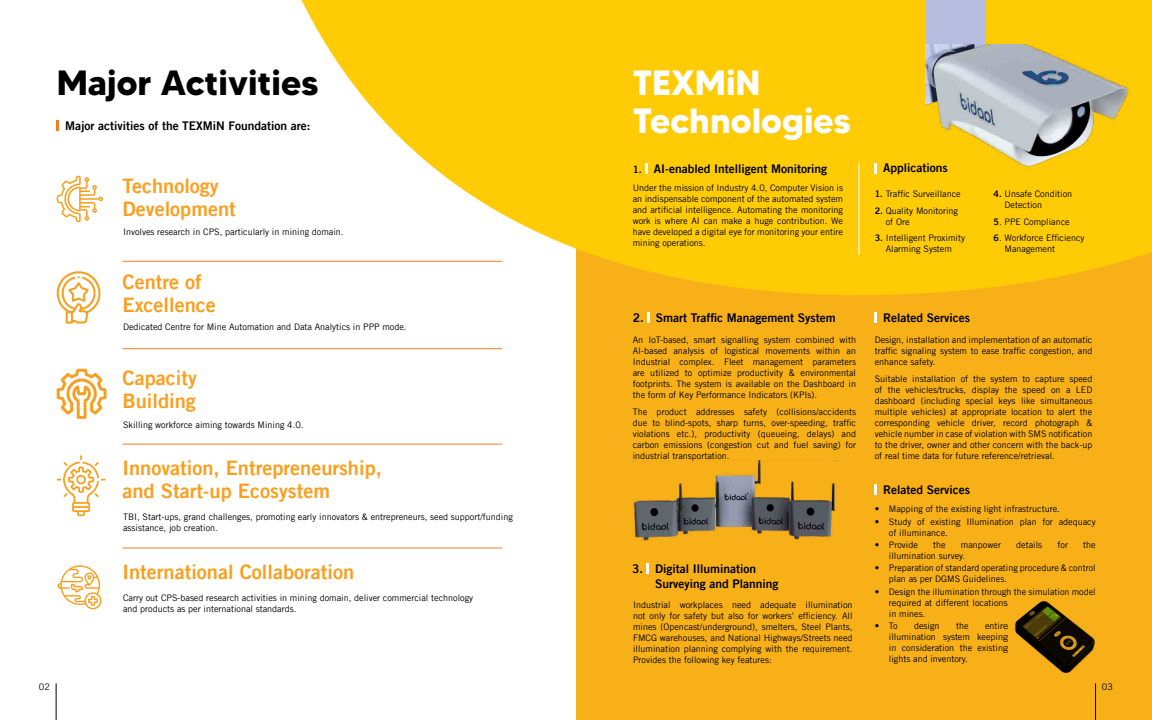
<style>
.page{position:relative;width:1152px;height:720px;background:#fff}
.page>*{position:absolute;margin:0;border:0;box-sizing:border-box;transform-origin:0 0}
.t1{font:700 35px/38px "MADETOMMY";color:#fff}
.t2{font:700 35px "MADETOMMY";color:#000}
.t3{font:20px/23px "Trade Gothic LT Bold Two";color:#f99f20}
.t4{font:12px/14.4px "Trade Gothic LT Bold Two";color:#000}
.t5{font:9px/11px "Trade Gothic LT";color:#000}
.s1{font-size:10px}
.s2{font-family:"Trade Gothic LT Bold Two"}
</style>
<div class="page">
<div style="left:576px;top:0;width:576px;height:720px;background:#f8b019"></div>
<svg style="left:228px;top:0;width:924px;height:295px;fill:#ffcb05"></svg>
<div style="left:926px;top:0;width:60px;height:93px;background:#b6bdde"></div>
<svg style="left:57px;top:120px;width:2px;height:11px"></svg>
<hr style="left:122px;top:261px;width:380px;height:1px;background:#f57e23">
<hr style="left:122px;top:348px;width:380px;height:1px;background:#f57e23">
<hr style="left:122px;top:444px;width:380px;height:1px;background:#f57e23">
<hr style="left:122px;top:548px;width:380px;height:1px;background:#f57e23">
<svg style="left:57px;top:176px;width:46px;height:46px"></svg>
<svg style="left:57px;top:271px;width:44px;height:53px"></svg>
<svg style="left:57px;top:369px;width:50px;height:50px"></svg>
<svg style="left:57px;top:455px;width:48px;height:61px"></svg>
<svg style="left:57px;top:565px;width:45px;height:45px"></svg>
<svg style="left:645px;top:163px;width:3px;height:11px"></svg>
<svg style="left:647px;top:312px;width:3px;height:11px"></svg>
<svg style="left:646px;top:564px;width:3px;height:10px"></svg>
<svg style="left:875px;top:484px;width:2px;height:10px"></svg>
<svg style="left:875px;top:312px;width:2px;height:11px"></svg>
<svg style="left:875px;top:163px;width:2px;height:11px"></svg>
<img style="left:926px;top:45px;width:209px;height:127px">
<img style="left:633px;top:460px;width:206px;height:81px">
<hr style="left:859px;top:163px;width:1px;height:92px;background:#fff">
<img style="left:1015px;top:601px;width:80px;height:72px">
<hr style="left:56px;top:683px;width:1px;height:37px;background:#000">
<hr style="left:1095px;top:683px;width:1px;height:37px;background:#000">
<h1 class="t2" style="left:57px;top:61px;width:263px">Major Activities</h1>
<h3 class="t4" style="left:65px;top:119px;width:247px">Major activities of the TEXMiN Foundation are:</h3>
<h2 class="t3" style="left:122px;top:174px;width:115px">Technology<br>Development</h2>
<p class="t5" style="left:123px;top:226px;width:222px">Involves research in CPS, particularly in mining domain.</p>
<h2 class="t3" style="left:122px;top:270px;width:95px">Centre of<br>Excellence</h2>
<p class="t5" style="left:123px;top:321px;width:285px">Dedicated Centre for Mine Automation and Data Analytics in PPP mode.</p>
<h2 class="t3" style="left:122px;top:366px;width:76px">Capacity<br>Building</h2>
<p class="t5" style="left:123px;top:419px;width:182px">Skilling workforce aiming towards Mining 4.0.</p>
<h2 class="t3" style="left:122px;top:456px;width:261px">Innovation, Entrepreneurship, and Start-up Ecosystem</h2>
<p class="t5" style="left:123px;top:511px;width:391px">TBI, Start-ups, grand challenges, promoting early innovators &amp; entrepreneurs, seed support/funding assistance, job creation.</p>
<h2 class="t3" style="left:122px;top:560px;width:233px">International Collaboration</h2>
<p class="t5" style="left:123px;top:592px;width:352px">Carry out CPS-based research activities in mining domain, deliver commercial technology and products as per international standards.</p>
<h1 class="t1" style="left:633px;top:64px;width:220px">TEXMiN<br>Technologies</h1>
<h3 class="t4" style="left:633px;top:161px;width:196px"><span class="s1">1.</span> AI-enabled Intelligent Monitoring</h3>
<p class="t5" style="left:633px;top:182px;width:212px;text-align:justify">Under the mission of Industry 4.0, Computer Vision is an indispensable component of the automated system and artificial intelligence. Automating the monitoring work is where AI can make a huge contribution. We have developed a digital eye for monitoring your entire mining operations.</p>
<h3 class="t4" style="left:883px;top:161px;width:66px">Applications</h3>
<p class="t5" style="left:875px;top:188px;width:87px"><span class="s2">1.</span> Traffic Surveillance</p>
<p class="t5" style="left:886px;top:205px;width:74px;text-indent:-11px"><span class="s2">2.</span> Quality Monitoring of Ore</p>
<p class="t5" style="left:875px;top:232px;width:92px;text-align:center"><span class="s2">3.</span> Intelligent Proximity<br>Alarming System</p>
<p class="t5" style="left:1005px;top:188px;width:69px;text-indent:-11px"><span class="s2">4.</span> Unsafe Condition<br>Detection</p>
<p class="t5" style="left:994px;top:216px;width:78px"><span class="s2">5</span>. PPE Compliance</p>
<p class="t5" style="left:1005px;top:232px;width:82px;text-indent:-11px"><span class="s2">6</span>. Workforce Efficiency<br>Management</p>
<h3 class="t4" style="left:633px;top:310px;width:205px">2. Smart Traffic Management System</h3>
<p class="t5" style="left:633px;top:334px;width:225px;text-align:justify">An IoT-based, smart signalling system combined with AI-based analysis of logistical movements within an Industrial complex. Fleet management parameters are utilized to optimize productivity &amp; environmental footprints. The system is available on the Dashboard in the form of Key Performance Indicators (KPIs).</p>
<p class="t5" style="left:633px;top:406px;width:225px;text-align:justify">The product addresses safety (collisions/accidents due to blind-spots, sharp turns, over-speeding, traffic violations etc.), productivity (queueing, delays) and carbon emissions (congestion cut and fuel saving) for industrial transportation.</p>
<h3 class="t4" style="left:655px;top:562px;width:125px;text-indent:-23px">3. Digital Illumination<br>Surveying and Planning</h3>
<p class="t5" style="left:633px;top:600px;width:221px;text-align:justify">Industrial workplaces need adequate illumination not only for safety but also for workers’ efficiency. All mines (Opencast/underground), smelters, Steel Plants, FMCG warehouses, and National Highways/Streets need illumination planning complying with the requirement.<br>Provides the following key features:</p>
<h3 class="t4" style="left:883px;top:310px;width:88px">Related Services</h3>
<p class="t5" style="left:875px;top:334px;width:219px;text-align:justify">Design, installation and implementation of an automatic traffic signaling system to ease traffic congestion, and enhance safety.</p>
<p class="t5" style="left:875px;top:373px;width:219px;text-align:justify">Suitable installation of the system to capture speed of the vehicles/trucks, display the speed on a LED dashboard (including special keys like simultaneous multiple vehicles) at appropriate location to alert the corresponding vehicle driver, record photograph &amp; vehicle number in case of violation with SMS notification to the driver, owner and other concern with the back-up of real time data for future reference/retrieval.</p>
<h3 class="t4" style="left:883px;top:482px;width:88px">Related Services</h3>
<p class="t5" style="left:875px;top:503px;width:187px">• Mapping of the existing light infrastructure.</p>
<p class="t5" style="left:889px;top:516px;width:208px;text-indent:-14px">• Study of existing Illumination plan for adequacy of illuminance.</p>
<p class="t5" style="left:875px;top:539px;width:45px">• Provide</p>
<p class="t5" style="left:933px;top:539px;width:14px">the</p>
<p class="t5" style="left:961px;top:539px;width:42px">manpower</p>
<p class="t5" style="left:1016px;top:539px;width:28px">details</p>
<p class="t5" style="left:1058px;top:539px;width:12px">for</p>
<p class="t5" style="left:1083px;top:539px;width:14px">the</p>
<p class="t5" style="left:889px;top:550px;width:78px">illumination survey.</p>
<p class="t5" style="left:889px;top:563px;width:208px;text-indent:-14px">• Preparation of standard operating procedure &amp; control plan as per DGMS Guidelines.</p>
<p class="t5" style="left:889px;top:586px;width:208px;text-indent:-14px">• Design the illumination through the simulation model required at different locations<br>in mines.</p>
<p class="t5" style="left:875px;top:620px;width:24px">• To</p>
<p class="t5" style="left:914px;top:620px;width:27px">design</p>
<p class="t5" style="left:956px;top:620px;width:14px">the</p>
<p class="t5" style="left:889px;top:620px;width:120px;text-align:justify;text-indent:96px">entire illumination system keeping in consideration the existing lights and inventory.</p>
<p class="t5" style="left:39px;top:681px;width:12px">02</p>
<p class="t5" style="left:1102px;top:681px;width:12px">03</p>
</div>
